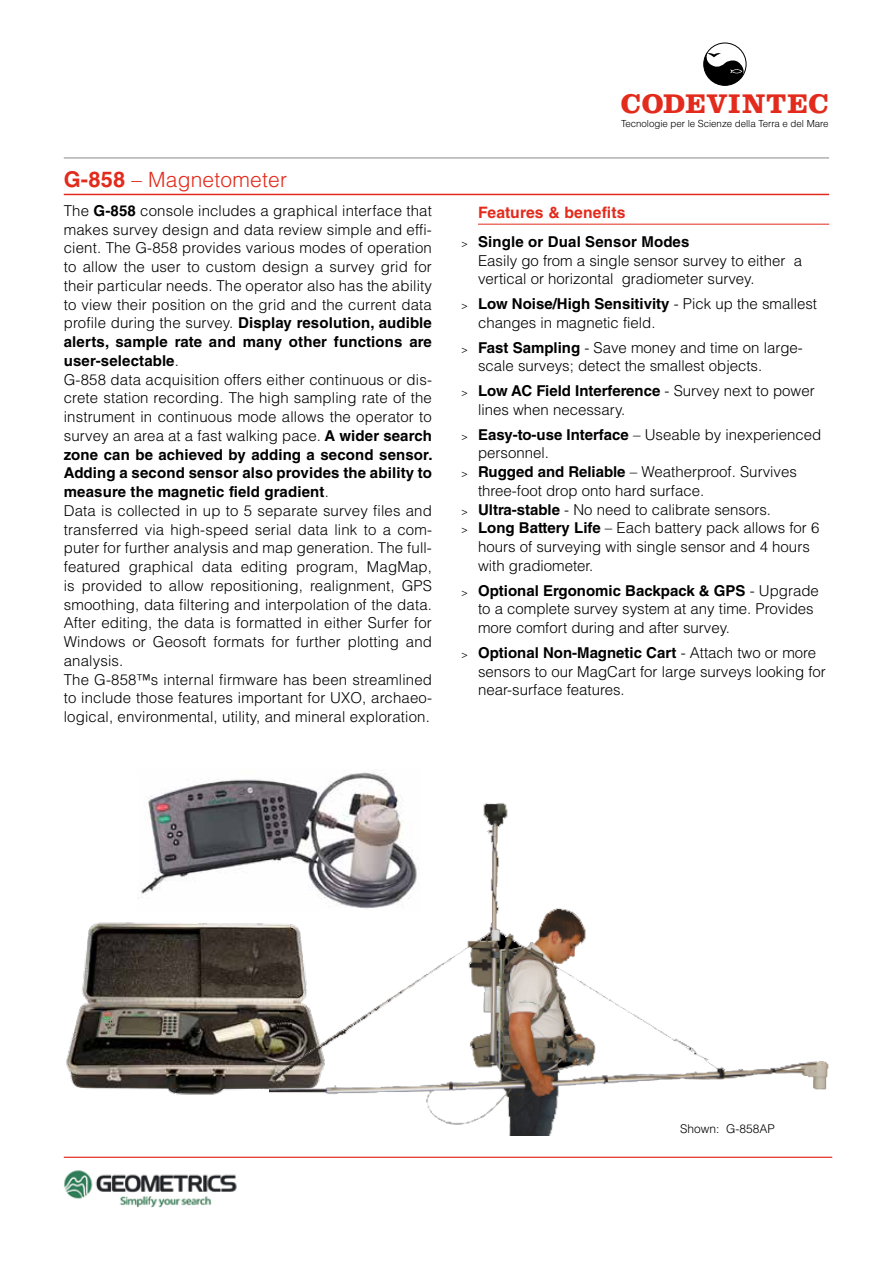
<style>
.page{position:relative;width:893px;height:1263px;background:#fff}
.page>*{position:absolute;margin:0;border:0;box-sizing:border-box;transform-origin:0 0}
.t1{font:700 28.05px "Clarendon LT Std";letter-spacing:.03em;color:#e22b1c}
.t2{font:300 21px "Helvetica LT Std";letter-spacing:.01em;color:#e22b1c}
.t3{font:700 15.75px "Helvetica LT Std";letter-spacing:.01em;color:#e22b1c}
.t4{font:300 15px/18.8px "Helvetica LT Std";letter-spacing:.01em;color:#000}
.t5{font:300 12px "Helvetica LT Std";color:#000}
.t6{font:300 9.75px "Helvetica LT Std";letter-spacing:-.005em;color:#000}
.s1{font-weight:700;font-size:21.75px}
.s2{font-weight:700}
.s3{font-size:10.5px}
</style>
<div class="page">
<img style="left:138px;top:769px;width:263px;height:129px">
<img style="left:66px;top:922px;width:203px;height:173px">
<img style="left:269px;top:798px;width:560px;height:338px">
<hr style="left:64px;top:157px;width:765px;height:2px;background:#9d9d9c">
<hr style="left:64px;top:1157px;width:768px;height:1px;background:#e22b1c">
<svg style="left:704px;top:43px;width:42px;height:42px"></svg>
<div style="left:703px;top:43px;width:44px;height:43px;border:1px solid #000;border-radius:50%"></div>
<hr style="left:64px;top:194px;width:765px;height:1px;background:#e22b1c">
<hr style="left:478px;top:224px;width:351px;height:1px;background:#e22b1c">
<img style="left:64px;top:1170px;width:173px;height:38px">
<h1 class="t1" style="left:621px;top:87px;width:209px">CODEVINTEC</h1>
<p class="t6" style="left:621px;top:117px;width:209px">Tecnologie per le Scienze della Terra e del Mare</p>
<h2 class="t2" style="left:64px;top:167px;width:225px"><span class="s1">G-858</span> – Magnetometer</h2>
<p class="t4" style="left:64px;top:201px;width:370px">The <span class="s2">G-858</span> console includes a graphical interface that makes survey design and data review simple and effi&shy;cient. The G-858 provides various modes of operation to allow the user to custom design a survey grid for their particular needs. The operator also has the ability to view their position on the grid and the current data profile during the survey. <span class="s2">Display resolution, audible alerts, sample rate and many other functions are user-selectable</span>.<br>G-858 data acquisition offers either continuous or dis&shy;crete station recording. The high sampling rate of the instrument in continuous mode allows the operator to survey an area at a fast walking pace. <span class="s2">A wider search zone can be achieved by adding a second sensor.<br>Adding a second sensor also provides the ability to measure the magnetic field gradient</span>.<br>Data is collected in up to 5 separate survey files and transferred via high-speed serial data link to a com&shy;puter for further analysis and map generation. The full&shy;featured graphical data editing program, MagMap, is provided to allow repositioning, realignment, GPS smoothing, data filtering and interpolation of the data.<br>After editing, the data is formatted in either Surfer for Windows or Geosoft formats for further plotting and analysis.<br>The G-858™s internal firmware has been streamlined to include those features important for UXO, archaeo&shy;logical, environmental, utility, and mineral exploration.</p>
<p class="t3" style="left:478px;top:203px;width:149px">Features &amp; benefits</p>
<p class="t4" style="left:478px;top:232px;width:325px;text-indent:-17px"><span class="s3">&gt;</span> <span class="s2">Single or Dual Sensor Modes<br></span>Easily go from a single sensor survey to either a vertical or horizontal gradiometer survey.</p>
<p class="t4" style="left:478px;top:294px;width:341px;text-indent:-17px"><span class="s3">&gt;</span> <span class="s2">Low Noise/High Sensitivity</span> - Pick up the smallest changes in magnetic field.</p>
<p class="t4" style="left:478px;top:338px;width:326px;text-indent:-17px"><span class="s3">&gt;</span> <span class="s2">Fast Sampling</span> - Save money and time on large&shy;scale surveys; detect the smallest objects.</p>
<p class="t4" style="left:478px;top:381px;width:338px;text-indent:-17px"><span class="s3">&gt;</span> <span class="s2">Low AC Field Interference</span> - Survey next to power lines when necessary.</p>
<p class="t4" style="left:461px;top:425px;width:362px"><span class="s3">&gt;</span> <span class="s2">Easy-to-use Interface</span> – Useable by inexperienced</p>
<p class="t4" style="left:478px;top:443px;width:72px">personnel.</p>
<p class="t4" style="left:461px;top:462px;width:337px"><span class="s3">&gt;</span> <span class="s2">Rugged and Reliable</span> – Weatherproof. Survives</p>
<p class="t4" style="left:478px;top:481px;width:228px">three-foot drop onto hard surface.</p>
<p class="t4" style="left:461px;top:500px;width:311px"><span class="s3">&gt;</span> <span class="s2">Ultra-stable</span> - No need to calibrate sensors.</p>
<p class="t4" style="left:461px;top:518px;width:360px"><span class="s3">&gt;</span> <span class="s2">Long Battery Life</span> – Each battery pack allows for 6</p>
<p class="t4" style="left:478px;top:537px;width:333px">hours of surveying with single sensor and 4 hours</p>
<p class="t4" style="left:478px;top:556px;width:117px">with gradiometer.</p>
<p class="t4" style="left:478px;top:581px;width:342px;text-indent:-17px"><span class="s3">&gt;</span> <span class="s2">Optional Ergonomic Backpack &amp; GPS</span> - Upgrade to a complete survey system at any time. Provides more comfort during and after survey.</p>
<p class="t4" style="left:478px;top:643px;width:349px;text-indent:-17px"><span class="s3">&gt;</span> <span class="s2">Optional Non-Magnetic Cart</span> - Attach two or more sensors to our MagCart for large surveys looking for near-surface features.</p>
<p class="t5" style="left:680px;top:1121px;width:96px">Shown: G-858AP</p>
</div>
